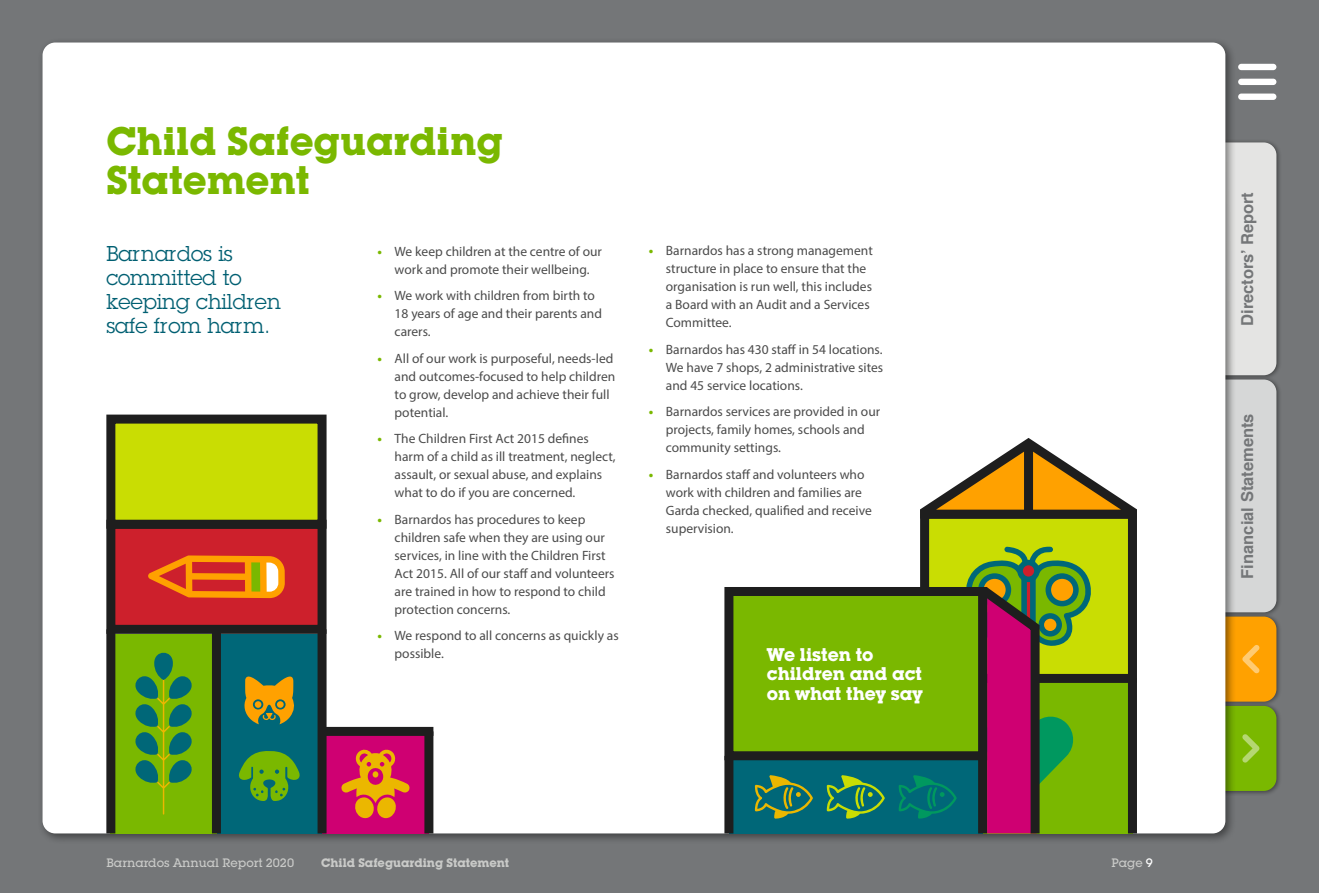
<style>
.page{position:relative;width:1319px;height:893px;background:#fff}
.page>*{position:absolute;margin:0;border:0;box-sizing:border-box;transform-origin:0 0}
.t1{font:700 39px/39px "Lubalin Graph Std";color:#7ab800}
.t2{font:21px/24px "Lubalin Graph Std";color:#005f72}
.t3{font:700 18px/19.5px "Lubalin Graph Std";color:#fff}
.t4{font:700 16.5px "Helvetica";color:#747678}
.t5{font:13.5px/18px "Myriad Pro";color:#4b4b4b}
.t6{font:500 12px "Lubalin Graph Std";color:#c9cac8}
.t7{font:700 12px "Lubalin Graph Std";color:#c9cac8}
.s1{font-weight:700;color:#7ab800}
.s2{color:#fff}
</style>
<div class="page">
<div style="left:0;top:0;width:1318px;height:893px;background:#747678"></div>
<div style="left:1203px;top:139px;width:78px;height:241px;background:#000;opacity:.45"></div>
<div style="left:1203px;top:376px;width:78px;height:241px;background:#000;opacity:.45"></div>
<svg style="left:1237px;top:64px;width:39px;height:36px"></svg>
<div style="left:1203px;top:613px;width:78px;height:94px;background:#000;opacity:.45"></div>
<div style="left:1203px;top:702px;width:78px;height:94px;background:#000;opacity:.45"></div>
<svg style="left:1236px;top:142px;width:40px;height:649px"></svg>
<div style="left:37px;top:37px;width:1199px;height:808px;background:#000;opacity:.45"></div>
<div style="left:43px;top:43px;width:1182px;height:790px;background:#fff;border-radius:13px"></div>
<div style="left:924px;top:678px;width:208px;height:155px;background:#7ab800"></div>
<div style="left:919px;top:510px;width:217px;height:173px;background:#c9dd03;border:9px solid #1e1e1e"></div>
<svg style="left:919px;top:438px;width:218px;height:86px"></svg>
<div style="left:1127px;top:678px;width:9px;height:155px;background:#1e1e1e"></div>
<div style="left:110px;top:634px;width:107px;height:199px;background:#7ab800"></div>
<div style="left:217px;top:634px;width:107px;height:199px;background:#006778"></div>
<div style="left:322px;top:731px;width:107px;height:102px;background:#cf0072"></div>
<div style="left:106px;top:629px;width:9px;height:204px;background:#1e1e1e"></div>
<div style="left:317px;top:629px;width:9px;height:204px;background:#1e1e1e"></div>
<div style="left:424px;top:731px;width:9px;height:102px;background:#1e1e1e"></div>
<div style="left:322px;top:727px;width:111px;height:9px;background:#1e1e1e"></div>
<div style="left:212px;top:629px;width:9px;height:204px;background:#1e1e1e"></div>
<div style="left:1023px;top:446px;width:9px;height:68px;background:#1e1e1e"></div>
<div style="left:106px;top:520px;width:220px;height:114px;background:#cd202c;border:9px solid #1e1e1e"></div>
<div style="left:106px;top:415px;width:220px;height:114px;background:#c9dd03;border:9px solid #1e1e1e"></div>
<svg style="left:341px;top:749px;width:69px;height:70px"></svg>
<div style="left:372px;top:771px;width:6px;height:7px;background:#ebb700;border-radius:50%"></div>
<svg style="left:135px;top:652px;width:57px;height:162px"></svg>
<svg style="left:244px;top:676px;width:50px;height:48px"></svg>
<div style="left:255px;top:701px;width:6px;height:7px;background:#ffa100;border-radius:50%"></div>
<div style="left:277px;top:701px;width:7px;height:7px;background:#ffa100;border-radius:50%"></div>
<svg style="left:239px;top:751px;width:60px;height:50px"></svg>
<svg style="left:148px;top:555px;width:137px;height:43px"></svg>
<div style="left:728px;top:756px;width:254px;height:77px;background:#006778"></div>
<div style="left:724px;top:756px;width:9px;height:77px;background:#1e1e1e"></div>
<div style="left:724px;top:587px;width:262px;height:173px;background:#7ab800;border:9px solid #1e1e1e"></div>
<svg style="left:965px;top:547px;width:126px;height:295px"></svg>
<svg style="left:754px;top:775px;width:58px;height:44px"></svg>
<svg style="left:826px;top:775px;width:58px;height:44px"></svg>
<svg style="left:898px;top:775px;width:58px;height:44px"></svg>
<h1 class="t1" style="left:106px;top:122px;width:398px">Child Safeguarding<br>Statement</h1>
<h2 class="t2" style="left:106px;top:241px;width:176px">Barnardos is committed to keeping children safe from harm.</h2>
<p class="t5" style="left:377px;top:242px;width:226px;text-align:center"><span class="s1">•</span> We keep children at the centre of our work and promote their wellbeing.</p>
<p class="t5" style="left:394px;top:286px;width:209px;text-indent:-17px"><span class="s1">•</span> We work with children from birth to<br>18 years of age and their parents and carers.</p>
<p class="t5" style="left:394px;top:349px;width:222px;text-indent:-17px"><span class="s1">•</span> All of our work is purposeful, needs-led and outcomes-focused to help children to grow, develop and achieve their full potential.</p>
<p class="t5" style="left:394px;top:429px;width:222px;text-indent:-17px"><span class="s1">•</span> The Children First Act 2015 defines harm of a child as ill treatment, neglect, assault, or sexual abuse, and explains what to do if you are concerned.</p>
<p class="t5" style="left:394px;top:510px;width:221px;text-indent:-17px"><span class="s1">•</span> Barnardos has procedures to keep children safe when they are using our services, in line with the Children First Act 2015. All of our staff and volunteers are trained in how to respond to child protection concerns.</p>
<p class="t5" style="left:394px;top:626px;width:226px;text-indent:-17px"><span class="s1">•</span> We respond to all concerns as quickly as possible.</p>
<p class="t5" style="left:665px;top:242px;width:208px;text-indent:-17px"><span class="s1">•</span> Barnardos has a strong management structure in place to ensure that the organisation is run well, this includes a Board with an Audit and a Services<br>Committee.</p>
<p class="t5" style="left:665px;top:340px;width:219px;text-align:justify;text-indent:-17px"><span class="s1">•</span> Barnardos has 430 staff in 54 locations.<br>We have 7 shops, 2 administrative sites and 45 service locations.</p>
<p class="t5" style="left:665px;top:403px;width:216px;text-indent:-17px"><span class="s1">•</span> Barnardos services are provided in our projects, family homes, schools and community settings.</p>
<p class="t5" style="left:665px;top:465px;width:207px;text-indent:-17px"><span class="s1">•</span> Barnardos staff and volunteers who work with children and families are<br>Garda checked, qualified and receive supervision.</p>
<h3 class="t3" style="left:766px;top:644px;width:157px">We listen to children and act on what they say</h3>
<p class="t7" style="left:321px;top:855px;width:189px">Child Safeguarding Statement</p>
<p class="t6" style="left:106px;top:856px;width:189px">Barnardos Annual Report 2020</p>
<p class="t6" style="left:1111px;top:856px;width:43px">Page <span class="s2">9</span></p>
<p class="t4" style="left:1233px;top:326px;width:135px;rotate:-90deg">Directors’ Report</p>
<p class="t4" style="left:1233px;top:579px;width:167px;rotate:-90deg">Financial Statements</p>
</div>
